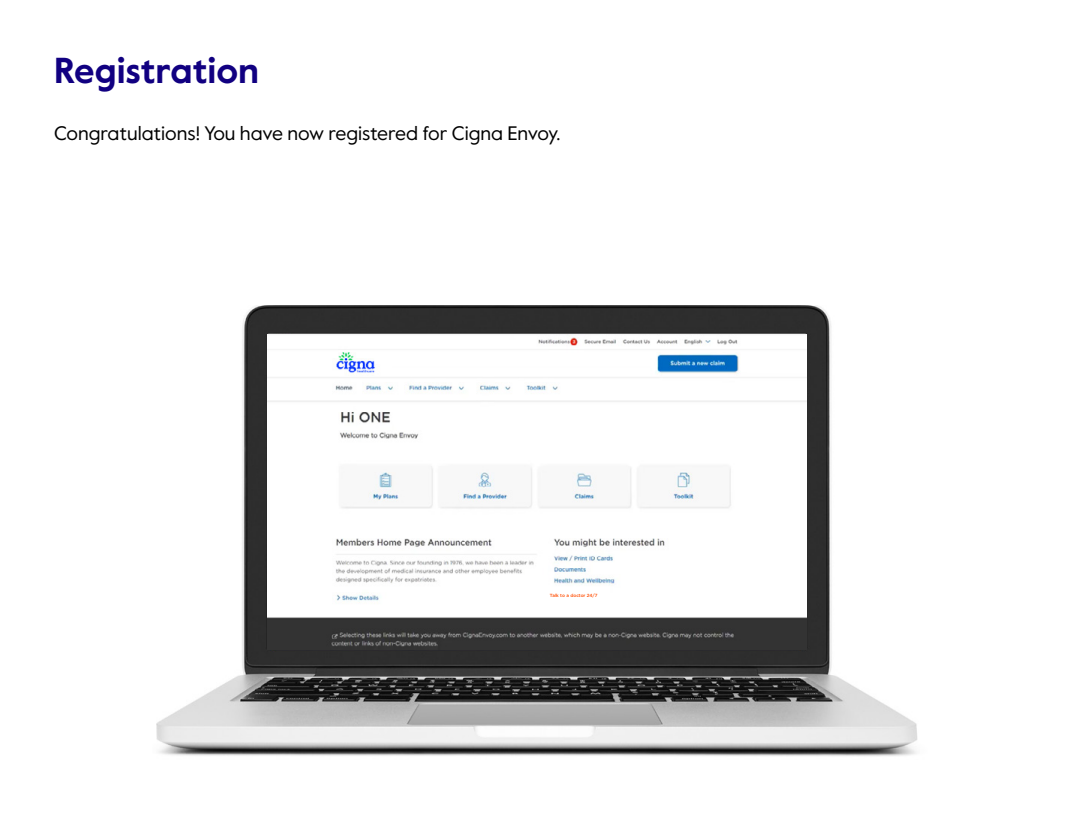
<style>
.page{position:relative;width:1080px;height:830px;background:#fff}
.page>*{position:absolute;margin:0;border:0;box-sizing:border-box;transform-origin:0 0}
.t1{font:700 36px "Value Sans Pro";color:#110081}
.t2{font:19.5px "Value Sans Pro";color:#000}
.t3{font:500 4.5px "Gotham";color:#ff4d00}
</style>
<div class="page">
<img style="left:156px;top:305px;width:762px;height:451px">
<img style="left:268px;top:334px;width:538px;height:315px">
<h1 class="t1" style="left:54px;top:48px;width:207px">Registration</h1>
<p class="t2" style="left:54px;top:121px;width:508px">Congratulations! You have now registered for Cigna Envoy.</p>
<p class="t3" style="left:550px;top:592px;width:49px">Talk to a doctor 24/7</p>
</div>
